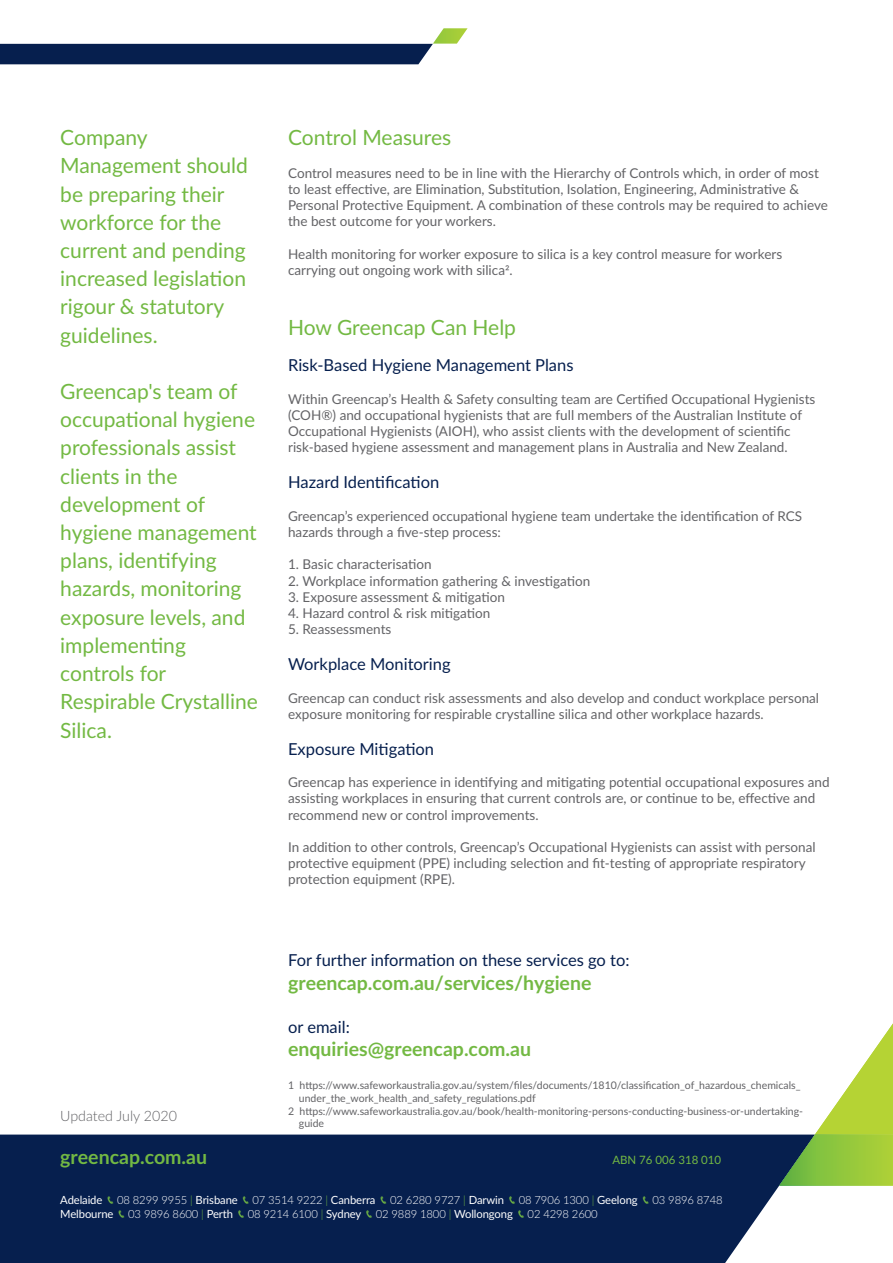
<style>
.page{position:relative;width:893px;height:1263px;background:#fff}
.page>*{position:absolute;margin:0;border:0;box-sizing:border-box;transform-origin:0 0}
.t1{font:21px/28.2px "Lato";color:#73b943}
.t2{font:700 19.5px "Lato";color:#73b943}
.t3{font:16.5px "Lato";color:#061f4e}
.t4{font:300 14.25px "Lato";color:#636366}
.t5{font:13.5px/16.2px "Lato";color:#636366}
.t6{font:11.4px "Lato";color:#73b943}
.t7{font:300 11.25px "Lato";letter-spacing:-.01em;color:#fff}
.t8{font:11.25px "Lato";letter-spacing:-.01em;color:#fff}
.t9{font:10.5px "Lato";color:#636366}
.s1{color:#73b943}
.s2{font-weight:400}
</style>
<div class="page">
<svg style="left:0;top:28px;width:467px;height:36px"></svg>
<div style="left:0;top:1135px;width:779px;height:128px;background:#061f4e"></div>
<svg style="left:779px;top:1025px;width:113px;height:161px"></svg>
<svg style="left:108px;top:1196px;width:5px;height:8px"></svg>
<svg style="left:243px;top:1196px;width:6px;height:8px"></svg>
<svg style="left:381px;top:1196px;width:5px;height:8px"></svg>
<svg style="left:509px;top:1196px;width:6px;height:8px"></svg>
<svg style="left:643px;top:1196px;width:5px;height:8px"></svg>
<svg style="left:119px;top:1210px;width:5px;height:7px"></svg>
<svg style="left:238px;top:1210px;width:6px;height:7px"></svg>
<svg style="left:366px;top:1210px;width:6px;height:7px"></svg>
<svg style="left:518px;top:1210px;width:6px;height:7px"></svg>
<h1 class="t1" style="left:60px;top:123px;width:189px">Company<br>Management should be preparing their workforce for the current and pending increased legislation rigour &amp; statutory guidelines.</h1>
<p class="t1" style="left:60px;top:376px;width:199px">Greencap's team of occupational hygiene professionals assist clients in the development of hygiene management plans, identifying hazards, monitoring exposure levels, and implementing controls for<br>Respirable Crystalline<br>Silica.</p>
<h1 class="t1" style="left:288px;top:123px;width:165px">Control Measures</h1>
<p class="t5" style="left:288px;top:164px;width:541px">Control measures need to be in line with the Hierarchy of Controls which, in order of most to least effective, are Elimination, Substitution, Isolation, Engineering, Administrative &amp; Personal Protective Equipment. A combination of these controls may be required to achieve the best outcome for your workers.</p>
<p class="t5" style="left:288px;top:245px;width:495px">Health monitoring for worker exposure to silica is a key control measure for workers carrying out ongoing work with silica2.</p>
<h1 class="t1" style="left:288px;top:313px;width:229px">How Greencap Can Help</h1>
<p class="t3" style="left:288px;top:354px;width:287px">Risk-Based Hygiene Management Plans</p>
<p class="t5" style="left:288px;top:390px;width:528px">Within Greencap’s Health &amp; Safety consulting team are Certified Occupational Hygienists (COH®) and occupational hygienists that are full members of the Australian Institute of Occupational Hygienists (AIOH), who assist clients with the development of scientific risk-based hygiene assessment and management plans in Australia and New Zealand.</p>
<p class="t3" style="left:288px;top:471px;width:153px">Hazard Identification</p>
<p class="t5" style="left:288px;top:507px;width:515px">Greencap’s experienced occupational hygiene team undertake the identification of RCS hazards through a five-step process:</p>
<p class="t5" style="left:288px;top:556px;width:145px">1. Basic characterisation</p>
<p class="t5" style="left:288px;top:572px;width:304px">2. Workplace information gathering &amp; investigation</p>
<p class="t5" style="left:288px;top:588px;width:218px">3. Exposure assessment &amp; mitigation</p>
<p class="t5" style="left:288px;top:604px;width:204px">4. Hazard control &amp; risk mitigation</p>
<p class="t5" style="left:288px;top:621px;width:105px">5. Reassessments</p>
<p class="t3" style="left:288px;top:652px;width:164px">Workplace Monitoring</p>
<p class="t5" style="left:288px;top:689px;width:532px">Greencap can conduct risk assessments and also develop and conduct workplace personal exposure monitoring for respirable crystalline silica and other workplace hazards.</p>
<p class="t3" style="left:288px;top:737px;width:148px">Exposure Mitigation</p>
<p class="t5" style="left:288px;top:774px;width:543px">Greencap has experience in identifying and mitigating potential occupational exposures and assisting workplaces in ensuring that current controls are, or continue to be, effective and recommend new or control improvements.</p>
<p class="t5" style="left:288px;top:838px;width:529px">In addition to other controls, Greencap’s Occupational Hygienists can assist with personal protective equipment (PPE) including selection and fit-testing of appropriate respiratory protection equipment (RPE).</p>
<p class="t3" style="left:288px;top:948px;width:343px">For further information on these services go to:</p>
<h2 class="t2" style="left:288px;top:968px;width:305px">greencap.com.au/services/hygiene</h2>
<p class="t3" style="left:288px;top:1015px;width:63px">or email:</p>
<h2 class="t2" style="left:288px;top:1035px;width:244px">enquiries@greencap.com.au</h2>
<p class="t9" style="left:288px;top:1078px;width:514px">1 https://www.safeworkaustralia.gov.au/system/files/documents/1810/classification_of_hazardous_chemicals_</p>
<p class="t9" style="left:299px;top:1091px;width:238px">under_the_work_health_and_safety_regulations.pdf</p>
<p class="t9" style="left:288px;top:1103px;width:516px">2 https://www.safeworkaustralia.gov.au/book/health-monitoring-persons-conducting-business-or-undertaking-</p>
<p class="t9" style="left:299px;top:1116px;width:27px">guide</p>
<p class="t4" style="left:60px;top:1106px;width:118px">Updated July 2020</p>
<h2 class="t2" style="left:60px;top:1142px;width:148px">greencap.com.au</h2>
<p class="t6" style="left:612px;top:1151px;width:110px">ABN 76 006 318 010</p>
<p class="t8" style="left:60px;top:1192px;width:44px">Adelaide</p>
<p class="t7" style="left:117px;top:1192px;width:122px">08 8299 9955 <span class="s1">|</span> <span class="s2">Brisbane</span></p>
<p class="t7" style="left:252px;top:1192px;width:124px">07 3514 9222 <span class="s1">|</span> <span class="s2">Canberra</span></p>
<p class="t7" style="left:390px;top:1192px;width:115px">02 6280 9727 <span class="s1">|</span> <span class="s2">Darwin</span></p>
<p class="t7" style="left:518px;top:1192px;width:120px">08 7906 1300 <span class="s1">|</span> <span class="s2">Geelong</span></p>
<p class="t7" style="left:652px;top:1192px;width:72px">03 9896 8748</p>
<p class="t8" style="left:60px;top:1205px;width:55px">Melbourne</p>
<p class="t7" style="left:128px;top:1206px;width:106px">03 9896 8600 <span class="s1">|</span> <span class="s2">Perth</span></p>
<p class="t7" style="left:248px;top:1206px;width:115px">08 9214 6100 <span class="s1">|</span> <span class="s2">Sydney</span></p>
<p class="t7" style="left:376px;top:1206px;width:139px">02 9889 1800 <span class="s1">|</span> <span class="s2">Wollongong</span></p>
<p class="t7" style="left:527px;top:1206px;width:72px">02 4298 2600</p>
</div>
